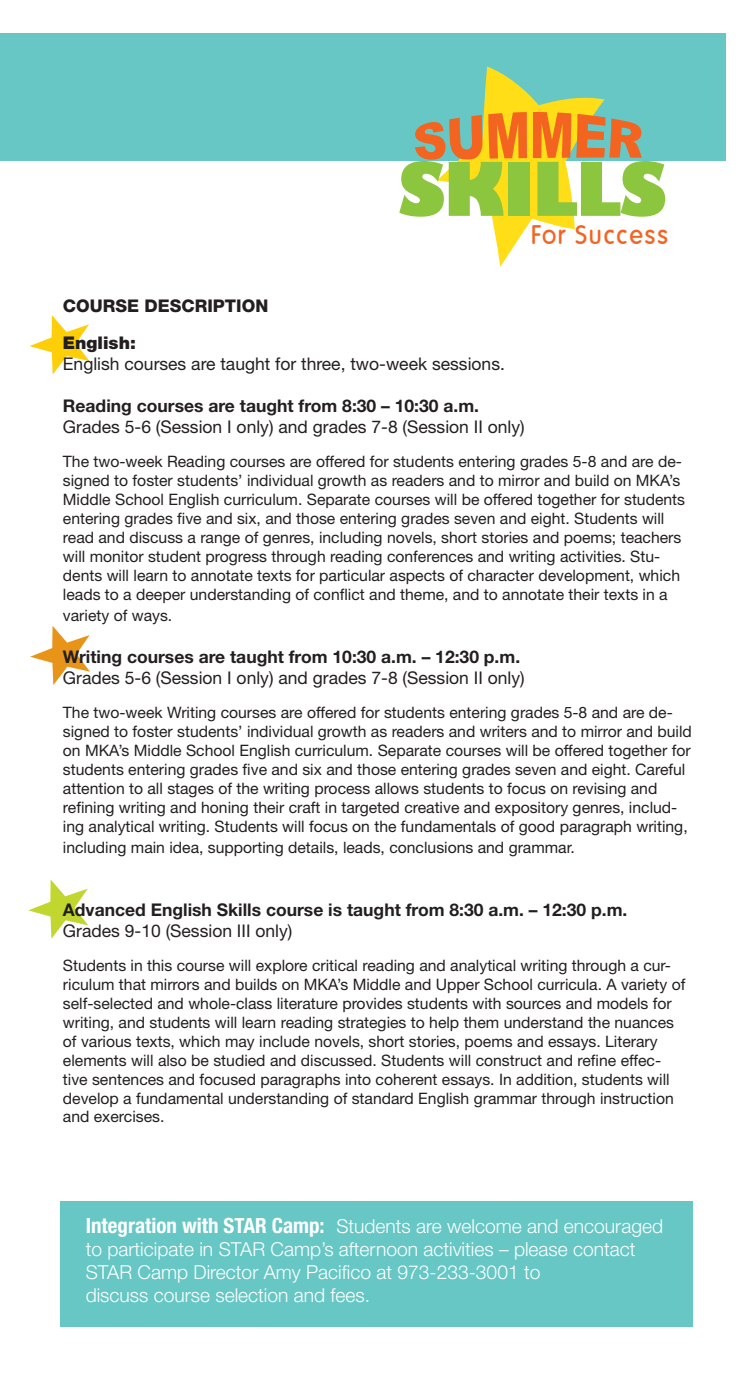
<style>
.page{position:relative;width:756px;height:1386px;background:#fff}
.page>*{position:absolute;margin:0;border:0;box-sizing:border-box;transform-origin:0 0}
.t1{font:800 72.45px "Gill Sans";letter-spacing:-.015em;color:#8bc63e;scale:.88 1}
.t2{font:26.25px "Howies Funhouse";letter-spacing:-.01em;color:#f36421;scale:.89 1}
.t3{font:300 19.25px/23.1px "Helvetica Neue";color:#fff}
.t4{font:17.5px "Helvetica Neue";color:#231f20}
.t5{font:700 17.5px "Helvetica Neue";color:#231f20}
.t6{font:800 17.5px "Helvetica Neue";color:#231f20}
.t7{font:900 17.5px "Helvetica Neue";color:#231f20}
.t8{font:15.75px/18.9px "Helvetica Neue";color:#231f20}
.s1{font-weight:700;font-stretch:condensed;font-size:21px}
</style>
<div class="page">
<div style="left:61px;top:1201px;width:632px;height:126px;background:#66c7c5"></div>
<div style="left:0;top:33px;width:725px;height:127px;background:#66c7c5"></div>
<svg style="left:28px;top:879px;width:60px;height:60px"></svg>
<svg style="left:30px;top:626px;width:60px;height:59px"></svg>
<svg style="left:29px;top:315px;width:61px;height:60px"></svg>
<svg style="left:415px;top:66px;width:227px;height:201px"></svg>
<h1 class="t1" style="left:399px;top:144px;width:306px">SKILLS</h1>
<h2 class="t2" style="left:531px;top:220px;width:158px">For Success</h2>
<p class="t6" style="left:63px;top:295px;width:207px">COURSE DESCRIPTION</p>
<p class="t7" style="left:63px;top:332px;width:74px">English:</p>
<p class="t4" style="left:63px;top:353px;width:444px">English courses are taught for three, two-week sessions.</p>
<p class="t5" style="left:63px;top:395px;width:418px">Reading courses are taught from 8:30 – 10:30 a.m.</p>
<p class="t4" style="left:63px;top:416px;width:463px">Grades 5-6 (Session I only) and grades 7-8 (Session II only)</p>
<p class="t8" style="left:63px;top:452px;width:624px">The two-week Reading courses are offered for students entering grades 5-8 and are de&shy;signed to foster students’ individual growth as readers and to mirror and build on MKA’s Middle School English curriculum. Separate courses will be offered together for students entering grades five and six, and those entering grades seven and eight. Students will read and discuss a range of genres, including novels, short stories and poems; teachers will monitor student progress through reading conferences and writing activities. Stu&shy;dents will learn to annotate texts for particular aspects of character development, which leads to a deeper understanding of conflict and theme, and to annotate their texts in a</p>
<p class="t8" style="left:63px;top:605px;width:111px">variety of ways.</p>
<p class="t5" style="left:63px;top:646px;width:459px">Writing courses are taught from 10:30 a.m. – 12:30 p.m.</p>
<p class="t4" style="left:63px;top:667px;width:463px">Grades 5-6 (Session I only) and grades 7-8 (Session II only)</p>
<p class="t8" style="left:63px;top:703px;width:630px">The two-week Writing courses are offered for students entering grades 5-8 and are de&shy;signed to foster students’ individual growth as readers and writers and to mirror and build on MKA’s Middle School English curriculum. Separate courses will be offered together for students entering grades five and six and those entering grades seven and eight. Careful attention to all stages of the writing process allows students to focus on revising and refining writing and honing their craft in targeted creative and expository genres, includ&shy;ing analytical writing. Students will focus on the fundamentals of good paragraph writing,</p>
<p class="t8" style="left:63px;top:837px;width:514px">including main idea, supporting details, leads, conclusions and grammar.</p>
<p class="t5" style="left:63px;top:899px;width:566px">Advanced English Skills course is taught from 8:30 a.m. – 12:30 p.m.</p>
<p class="t4" style="left:63px;top:920px;width:231px">Grades 9-10 (Session III only)</p>
<p class="t8" style="left:63px;top:956px;width:624px">Students in this course will explore critical reading and analytical writing through a cur&shy;riculum that mirrors and builds on MKA’s Middle and Upper School curricula. A variety of self-selected and whole-class literature provides students with sources and models for writing, and students will learn reading strategies to help them understand the nuances of various texts, which may include novels, short stories, poems and essays. Literary elements will also be studied and discussed. Students will construct and refine effec&shy;tive sentences and focused paragraphs into coherent essays. In addition, students will develop a fundamental understanding of standard English grammar through instruction and exercises.</p>
<p class="t3" style="left:86px;top:1214px;width:579px"><span class="s1">Integration with STAR Camp:</span> Students are welcome and encouraged to participate in STAR Camp’s afternoon activities – please contact STAR Camp Director Amy Pacifico at 973-233-3001 to<br>discuss course selection and fees.</p>
</div>
